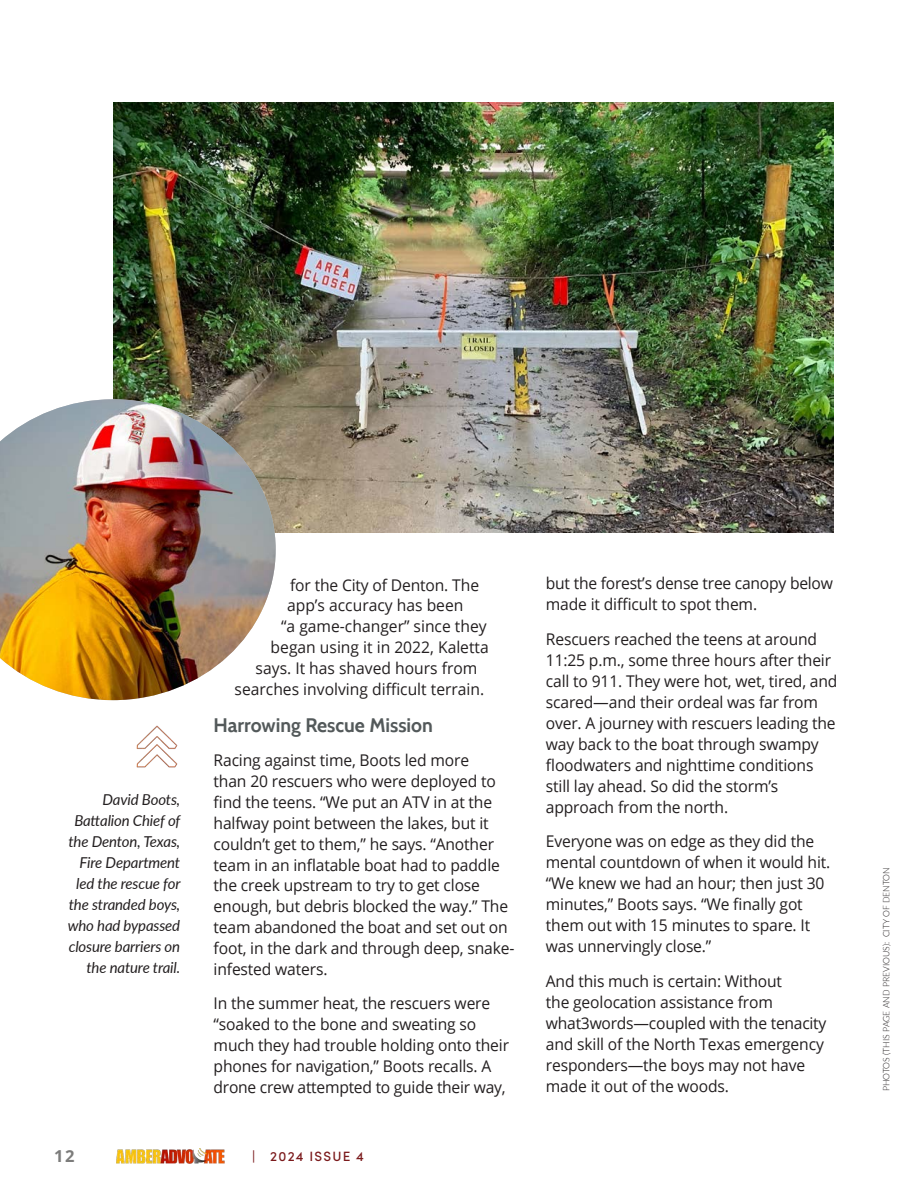
<style>
.page{position:relative;width:918px;height:1188px;background:#fff}
.page>*{position:absolute;margin:0;border:0;box-sizing:border-box;transform-origin:0 0}
.Bold_Section_Heading{font:700 19.5px "Cabin";color:#53595a}
.t1{font:700 16.5px "Open Sans";color:#7c7c7b}
.body{font:16.2px/21px "Open Sans";letter-spacing:-.01em;color:#231f20}
.body-2{font:italic 15px/21px "Lato";letter-spacing:-.01em;color:#231f20;text-align:right}
.t2{font:500 13.5px "Sofia Pro";letter-spacing:.09em;color:#7b1a1c}
.Frontlines_Subhead_Paragraph{font:300 9px "Lato";color:#231f20;scale:.96 1}
</style>
<div class="page">
<img style="left:116px;top:1149px;width:109px;height:15px">
<img style="left:137px;top:725px;width:41px;height:43px">
<img style="left:113px;top:103px;width:721px;height:430px">
<img style="left:0;top:399px;width:276px;height:301px">
<p class="body-2" style="left:68px;top:788px;width:114px">David Boots,<br>Battalion Chief of the Denton, Texas,<br>Fire Department led the rescue for the stranded boys, who had bypassed closure barriers on the nature trail.</p>
<p class="body" style="left:290px;top:574px;width:191px">for the City of Denton. The</p>
<p class="body" style="left:287px;top:595px;width:178px">app’s accuracy has been</p>
<p class="body" style="left:281px;top:616px;width:207px">“a game-changer” since they</p>
<p class="body" style="left:271px;top:636px;width:220px">began using it in 2022, Kaletta</p>
<p class="body" style="left:256px;top:657px;width:223px">says. It has shaved hours from</p>
<p class="body" style="left:235px;top:678px;width:251px">searches involving difficult terrain.</p>
<p class="Bold_Section_Heading" style="left:214px;top:713px;width:221px">Harrowing Rescue Mission</p>
<p class="body" style="left:214px;top:750px;width:302px">Racing against time, Boots led more<br>than 20 rescuers who were deployed to find the teens. “We put an ATV in at the halfway point between the lakes, but it couldn’t get to them,” he says. “Another team in an inflatable boat had to paddle the creek upstream to try to get close enough, but debris blocked the way.” The team abandoned the boat and set out on foot, in the dark and through deep, snake&shy;infested waters.</p>
<p class="body" style="left:214px;top:992px;width:297px">In the summer heat, the rescuers were “soaked to the bone and sweating so much they had trouble holding onto their phones for navigation,” Boots recalls. A drone crew attempted to guide their way,</p>
<p class="t1" style="left:54px;top:1144px;width:22px">12</p>
<p class="t2" style="left:252px;top:1146px;width:113px">| 2024 ISSUE 4</p>
<p class="body" style="left:546px;top:572px;width:289px">but the forest’s dense tree canopy below made it difficult to spot them.</p>
<p class="body" style="left:546px;top:628px;width:293px">Rescuers reached the teens at around 11:25 p.m., some three hours after their call to 911. They were hot, wet, tired, and scared—and their ordeal was far from over. A journey with rescuers leading the way back to the boat through swampy floodwaters and nighttime conditions still lay ahead. So did the storm’s approach from the north.</p>
<p class="body" style="left:546px;top:830px;width:286px">Everyone was on edge as they did the mental countdown of when it would hit. “We knew we had an hour; then just 30 minutes,” Boots says. “We finally got them out with 15 minutes to spare. It was unnervingly close.”</p>
<p class="body" style="left:546px;top:970px;width:282px">And this much is certain: Without<br>the geolocation assistance from what3words—coupled with the tenacity and skill of the North Texas emergency responders—the boys may not have made it out of the woods.</p>
<p class="Frontlines_Subhead_Paragraph" style="left:880px;top:1091px;width:235px;rotate:-90deg">PHOTOS (THIS PAGE AND PREVIOUS): CITY OF DENTON</p>
</div>
